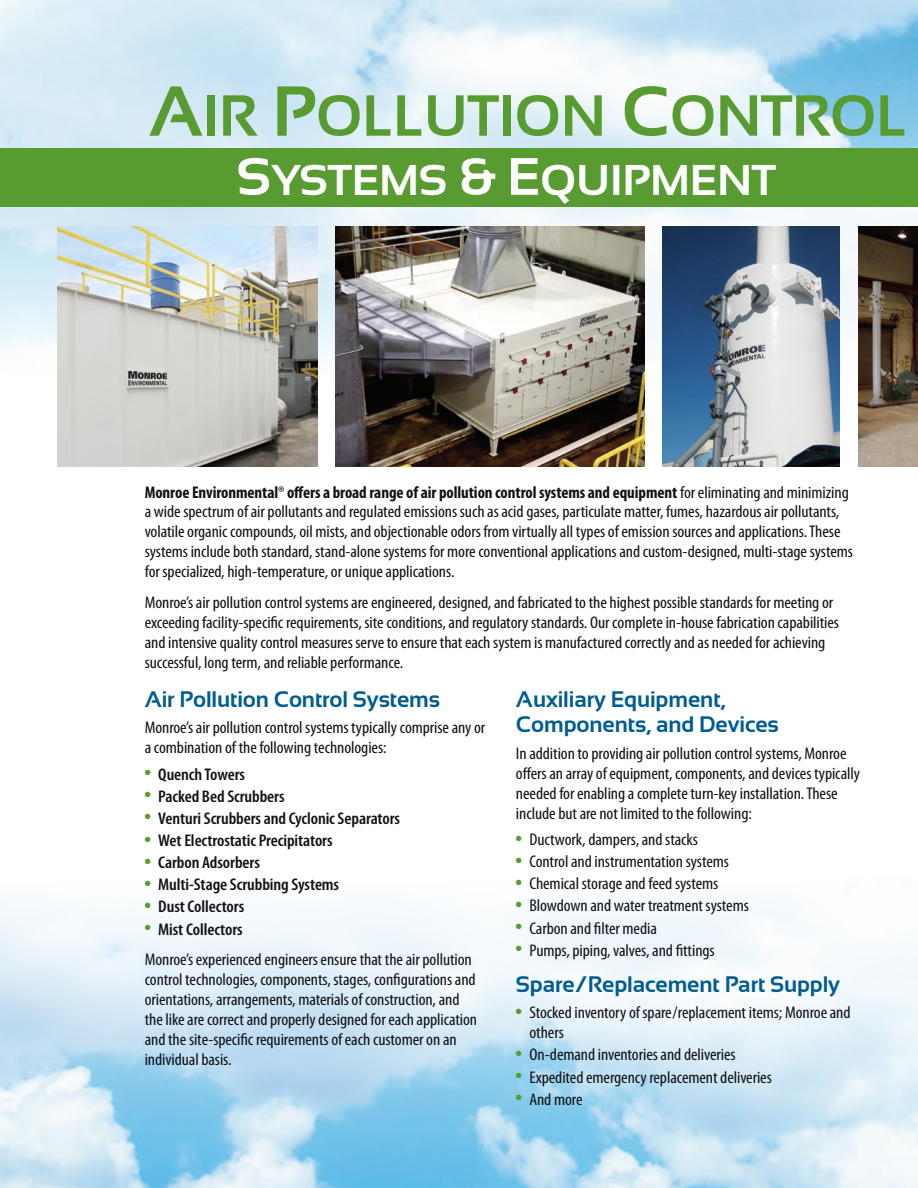
<style>
.page{position:relative;width:918px;height:1188px;background:#fff}
.page>*{position:absolute;margin:0;border:0;box-sizing:border-box;transform-origin:0 0}
.body{font:57.75px "Sansation Bold SC820";letter-spacing:-.005em;color:#589b31}
.body-2{font:43.05px "Sansation Bold SC820";letter-spacing:-.005em;color:#fff;scale:1.06 1}
.SH{font:700 22.5px/25.5px "Sansation";letter-spacing:-.005em;color:#005c91}
.body-3{font:condensed 16.95px/20px "Myriad Pro";letter-spacing:-.005em;color:#101216;scale:1.06 1}
.body-4{font:condensed 16.95px/20px "Myriad Pro";letter-spacing:-.005em;color:#101216}
.t1{font:600 condensed 16.95px "Myriad Pro";letter-spacing:-.005em;color:#101216;scale:1.06 1}
.s1{font-size:70.5px}
.s2{font-size:52.5px}
.s3{font-weight:700}
</style>
<div class="page">
<img style="left:0;top:0;width:918px;height:378px">
<img style="left:0;top:906px;width:918px;height:282px">
<div style="left:0;top:149px;width:918px;height:58px;background:#589b31"></div>
<img style="left:858px;top:227px;width:60px;height:240px">
<img style="left:336px;top:227px;width:309px;height:240px">
<img style="left:57px;top:227px;width:261px;height:240px">
<img style="left:663px;top:227px;width:177px;height:240px">
<p class="body" style="left:148px;top:83px;width:760px"><span class="s1">A</span>IR <span class="s1">P</span>OLLUTION <span class="s1">C</span>ONTROL</p>
<p class="body-2" style="left:236px;top:156px;width:511px"><span class="s2">S</span>YSTEMS <span class="s2">&amp; E</span>QUIPMENT</p>
<p class="body-4" style="left:145px;top:482px;width:710px"><span class="s3">Monroe Environmental</span>® <span class="s3">offers a broad range of air pollution control systems and equipment</span> for eliminating and minimizing a wide spectrum of air pollutants and regulated emissions such as acid gases, particulate matter, fumes, hazardous air pollutants, volatile organic compounds, oil mists, and objectionable odors from virtually all types of emission sources and applications. These systems include both standard, stand-alone systems for more conventional applications and custom-designed, multi-stage systems for specialized, high-temperature, or unique applications.</p>
<p class="body-3" style="left:145px;top:592px;width:657px">Monroe’s air pollution control systems are engineered, designed, and fabricated to the highest possible standards for meeting or exceeding facility-specific requirements, site conditions, and regulatory standards. Our complete in-house fabrication capabilities and intensive quality control measures serve to ensure that each system is manufactured correctly and as needed for achieving successful, long term, and reliable performance.</p>
<p class="SH" style="left:145px;top:686px;width:297px">Air Pollution Control Systems</p>
<p class="body-3" style="left:145px;top:718px;width:323px">Monroe’s air pollution control systems typically comprise any or a combination of the following technologies:</p>
<p class="t1" style="left:145px;top:764px;width:96px"><sup>●</sup> Quench Towers</p>
<p class="t1" style="left:145px;top:786px;width:134px"><sup>●</sup> Packed Bed Scrubbers</p>
<p class="t1" style="left:145px;top:808px;width:243px"><sup>●</sup> Venturi Scrubbers and Cyclonic Separators</p>
<p class="t1" style="left:145px;top:830px;width:179px"><sup>●</sup> Wet Electrostatic Precipitators</p>
<p class="t1" style="left:145px;top:852px;width:110px"><sup>●</sup> Carbon Adsorbers</p>
<p class="t1" style="left:145px;top:874px;width:185px"><sup>●</sup> Multi-Stage Scrubbing Systems</p>
<p class="t1" style="left:145px;top:896px;width:95px"><sup>●</sup> Dust Collectors</p>
<p class="t1" style="left:145px;top:918px;width:94px"><sup>●</sup> Mist Collectors</p>
<p class="body-3" style="left:145px;top:949px;width:315px">Monroe’s experienced engineers ensure that the air pollution control technologies, components, stages, configurations and orientations, arrangements, materials of construction, and the like are correct and properly designed for each application and the site-specific requirements of each customer on an individual basis.</p>
<p class="SH" style="left:516px;top:686px;width:264px">Auxiliary Equipment,<br>Components, and Devices</p>
<p class="body-3" style="left:516px;top:743px;width:326px">In addition to providing air pollution control systems, Monroe offers an array of equipment, components, and devices typically needed for enabling a complete turn-key installation. These include but are not limited to the following:</p>
<p class="body-3" style="left:516px;top:829px;width:173px"><sup>●</sup> Ductwork, dampers, and stacks</p>
<p class="body-3" style="left:516px;top:851px;width:202px"><sup>●</sup> Control and instrumentation systems</p>
<p class="body-3" style="left:516px;top:874px;width:193px"><sup>●</sup> Chemical storage and feed systems</p>
<p class="body-3" style="left:516px;top:896px;width:221px"><sup>●</sup> Blowdown and water treatment systems</p>
<p class="body-3" style="left:516px;top:918px;width:134px"><sup>●</sup> Carbon and filter media</p>
<p class="body-3" style="left:516px;top:940px;width:189px"><sup>●</sup> Pumps, piping, valves, and fittings</p>
<p class="SH" style="left:516px;top:971px;width:326px">Spare/Replacement Part Supply</p>
<p class="body-3" style="left:529px;top:1003px;width:304px;text-indent:-14px"><sup>●</sup> Stocked inventory of spare/replacement items; Monroe and others</p>
<p class="body-3" style="left:516px;top:1045px;width:209px"><sup>●</sup> On-demand inventories and deliveries</p>
<p class="body-3" style="left:516px;top:1067px;width:243px"><sup>●</sup> Expedited emergency replacement deliveries</p>
<p class="body-3" style="left:516px;top:1089px;width:64px"><sup>●</sup> And more</p>
</div>
